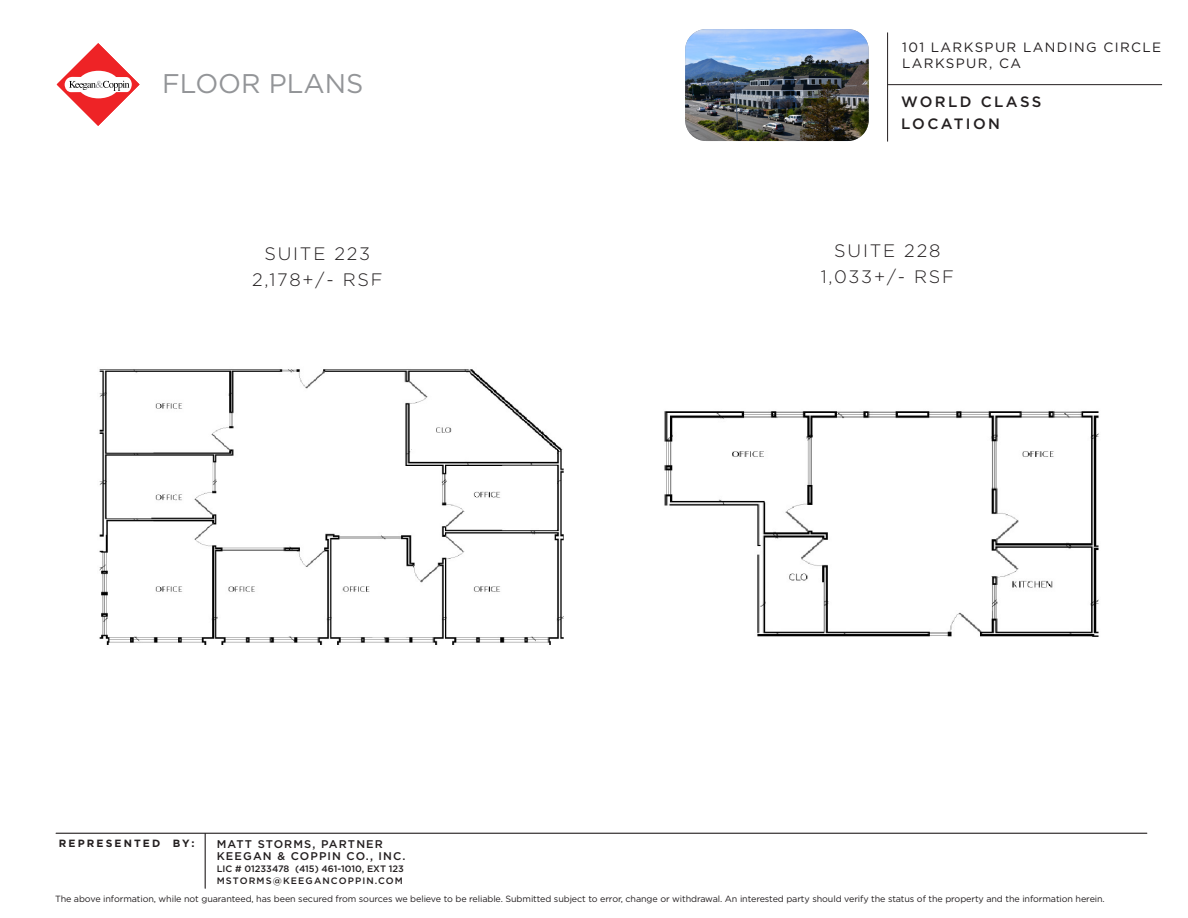
<style>
.page{position:relative;width:1188px;height:918px;background:#fff}
.page>*{position:absolute;margin:0;border:0;box-sizing:border-box;transform-origin:0 0}
.t1{font:27px "Gotham";color:#939598}
._10_26_Goth_Med_List_Bold{font:300 18px "Gotham";letter-spacing:.1em;color:#231f20}
.t2{font:500 15px/22.2px "Gotham";letter-spacing:.16em;color:#231f20}
.t3{font:13.5px/16.2px "Gotham";letter-spacing:.1em;color:#231f20}
.t4{font:500 11.1px/12px "Gotham";letter-spacing:.1em;color:#231f20}
.t5{font:700 10.5px "Gotham";letter-spacing:.2em;color:#231f20}
.t6{font:500 9.3px/12px "Gotham";color:#231f20}
.t7{font:9px "Gotham";letter-spacing:-.01em;color:#231f20}
</style>
<div class="page">
<hr style="left:888px;top:84px;width:274px;height:1px;background:#231f20">
<hr style="left:887px;top:32px;width:1px;height:110px;background:#231f20">
<img style="left:685px;top:29px;width:184px;height:112px">
<hr style="left:205px;top:834px;width:1px;height:54px;background:#231f20">
<hr style="left:56px;top:833px;width:1091px;height:1px;background:#231f20">
<svg style="left:57px;top:43px;width:83px;height:83px"></svg>
<img style="left:99px;top:369px;width:465px;height:276px">
<img style="left:664px;top:411px;width:435px;height:226px">
<p class="t1" style="left:162px;top:66px;width:203px">FLOOR PLANS</p>
<p class="_10_26_Goth_Med_List_Bold" style="left:264px;top:242px;width:107px">SUITE 223</p>
<p class="_10_26_Goth_Med_List_Bold" style="left:252px;top:268px;width:132px">2,178+/- RSF</p>
<p class="t5" style="left:59px;top:837px;width:137px">REPRESENTED BY:</p>
<p class="t4" style="left:217px;top:838px;width:190px">MATT STORMS, PARTNER<br>KEEGAN &amp; COPPIN CO., INC.</p>
<p class="t6" style="left:217px;top:862px;width:189px">LIC # 01233478 (415) 461-1010, EXT 123<br>MSTORMS@KEEGANCOPPIN.COM</p>
<h3 class="t3" style="left:902px;top:39px;width:260px">101 LARKSPUR LANDING CIRCLE<br>LARKSPUR, CA</h3>
<h3 class="t2" style="left:901px;top:91px;width:142px">WORLD CLASS<br>LOCATION</h3>
<p class="_10_26_Goth_Med_List_Bold" style="left:834px;top:240px;width:108px">SUITE 228</p>
<p class="_10_26_Goth_Med_List_Bold" style="left:821px;top:266px;width:135px">1,033+/- RSF</p>
<p class="t7" style="left:55px;top:893px;width:1051px">The above information, while not guaranteed, has been secured from sources we believe to be reliable. Submitted subject to error, change or withdrawal. An interested party should verify the status of the property and the information herein.</p>
</div>
